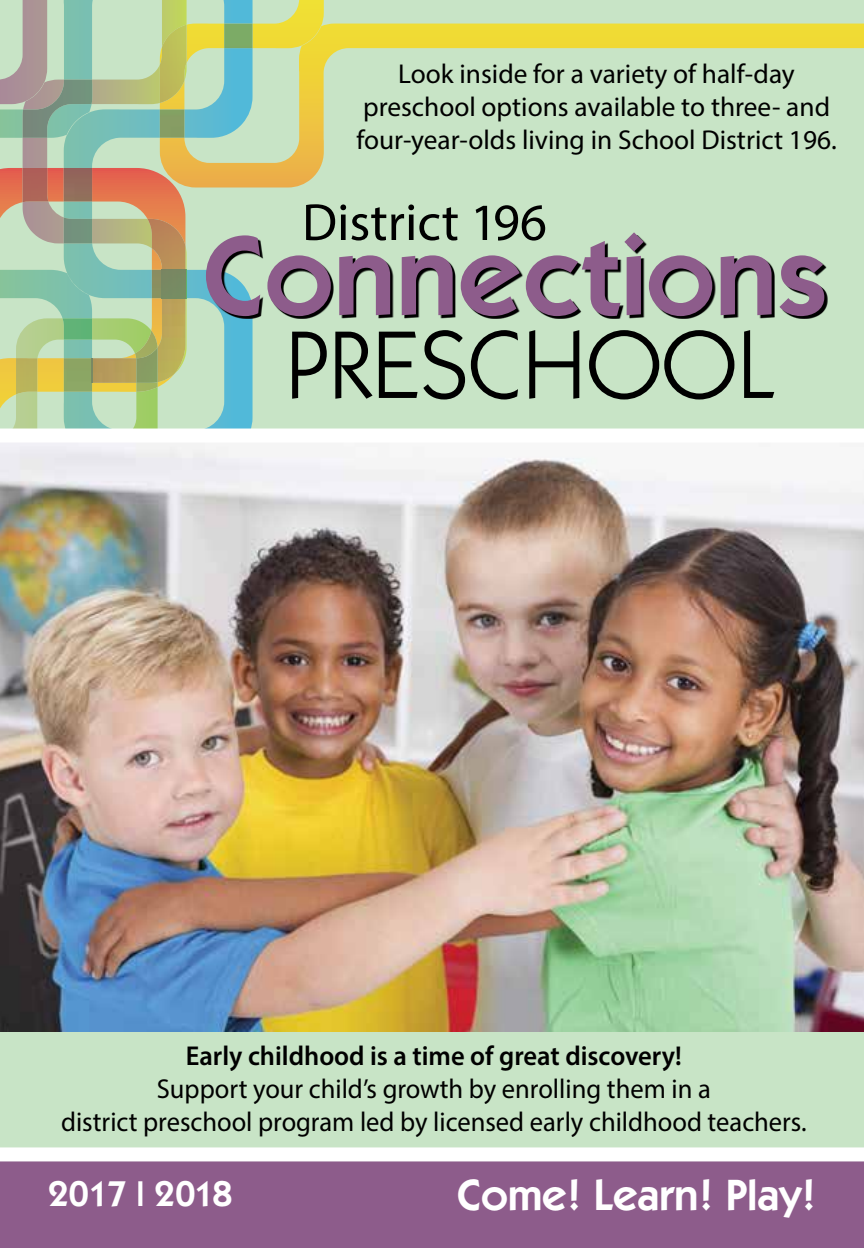
<style>
.page{position:relative;width:864px;height:1248px;background:#fff}
.page>*{position:absolute;margin:0;border:0;box-sizing:border-box;transform-origin:0 0}
.t1{font:600 112.4px "Itc Kabel";color:#8d5c8b}
.t2{font:96.6px "Itc Kabel";color:#000}
.t3{font:52.6px "Myriad Pro";color:#000}
.t4{font:600 44px "Itc Kabel";color:#fff}
.t5{font:600 36px "Itc Kabel";letter-spacing:-.01em;color:#fff}
.t6{font:27.4px/32.8px "Myriad Pro";color:#000;text-align:center}
.t7{font:600 27.4px "Myriad Pro";color:#000}
</style>
<div class="page">
<div style="left:0;top:1154px;width:864px;height:94px;background:#8d5c8b"></div>
<div style="left:0;top:0;width:864px;height:1154px;background:#c8e4c6"></div>
<img style="left:0;top:443px;width:864px;height:589px">
<div style="left:0;top:1147px;width:864px;height:14px;background:#fff"></div>
<svg style="left:253px;top:0;width:611px;height:188px"></svg>
<svg style="left:0;top:0;width:253px;height:429px"></svg>
<img style="left:23px;top:80px;width:69px;height:58px">
<div style="left:0;top:429px;width:864px;height:14px;background:#fff"></div>
<svg style="left:209px;top:235px;width:618px;height:84px"></svg>
<p class="t6" style="left:356px;top:57px;width:482px">Look inside for a variety of half-day preschool options available to three- and four-year-olds living in School District 196.</p>
<h3 class="t3" style="left:302px;top:190px;width:246px">District 196</h3>
<h1 class="t1" style="left:202px;top:210px;width:627px">Connections</h1>
<h2 class="t2" style="left:286px;top:309px;width:490px">PRESCHOOL</h2>
<p class="t7" style="left:186px;top:1038px;width:498px">Early childhood is a time of great discovery!</p>
<p class="t6" style="left:61px;top:1072px;width:747px">Support your child’s growth by enrolling them in a<br>district preschool program led by licensed early childhood teachers.</p>
<h3 class="t5" style="left:48px;top:1172px;width:186px">2017 | 2018</h3>
<h3 class="t4" style="left:457px;top:1169px;width:361px">Come! Learn! Play!</h3>
</div>
